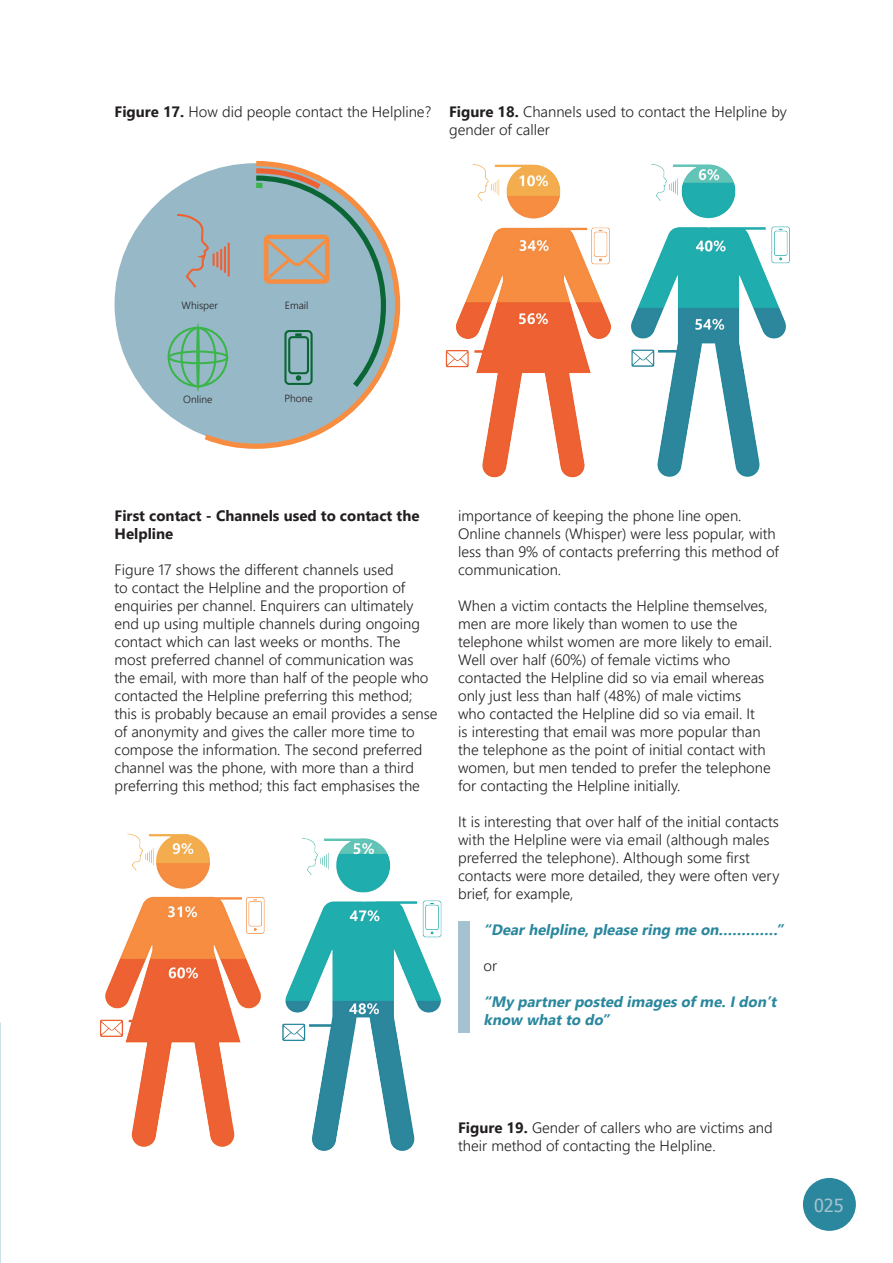
<style>
.page{position:relative;width:893px;height:1263px;background:#fff}
.page>*{position:absolute;margin:0;border:0;box-sizing:border-box;transform-origin:0 0}
.t1{font:18px "Tahoma";color:#a6c1d0}
.t2{font:300 15px/18px "Nirmala UI";color:#231f20}
.t3{font:italic 700 15px/18px "Nirmala UI";color:#2a879d}
.t4{font:700 15px/18px "Nirmala UI";color:#231f20}
.t5{font:300 10.35px "Nirmala UI";color:#231f20}
.s1{font-weight:700}
</style>
<div class="page">
<div style="left:803px;top:1178px;width:53px;height:53px;background:#2a879d;border-radius:50%"></div>
<div style="left:115px;top:163px;width:281px;height:282px;background:#97b8c7;border-radius:50%"></div>
<svg style="left:199px;top:161px;width:202px;height:288px"></svg>
<hr style="left:220px;top:249px;width:2px;height:21px;background:#ee6132">
<hr style="left:228px;top:243px;width:2px;height:33px;background:#ee6132">
<hr style="left:224px;top:246px;width:2px;height:27px;background:#ee6132">
<svg style="left:177px;top:213px;width:41px;height:77px"></svg>
<div style="left:168px;top:327px;width:60px;height:60px;border:2px solid #3ab54a;border-radius:50%"></div>
<div style="left:181px;top:327px;width:35px;height:61px;border:2px solid #3ab54a;border-radius:50%"></div>
<div style="left:196px;top:327px;width:4px;height:61px;border:2px solid #3ab54a;border-radius:50%"></div>
<div style="left:168px;top:350px;width:60px;height:14px;border:2px solid #3ab54a;border-radius:50%"></div>
<svg style="left:251px;top:166px;width:138px;height:227px"></svg>
<img style="left:445px;top:164px;width:345px;height:314px">
<img style="left:100px;top:833px;width:359px;height:318px">
<div style="left:458px;top:921px;width:11px;height:111px;background:#a6c1d0"></div>
<p class="t2" style="left:115px;top:102px;width:318px"><span class="s1">Figure 17.</span> How did people contact the Helpline?</p>
<p class="t2" style="left:449px;top:102px;width:339px"><span class="s1">Figure 18.</span> Channels used to contact the Helpline by</p>
<p class="t2" style="left:449px;top:120px;width:102px">gender of caller</p>
<p class="t5" style="left:182px;top:297px;width:38px">Whisper</p>
<p class="t5" style="left:285px;top:297px;width:25px">Email</p>
<p class="t5" style="left:183px;top:391px;width:31px">Online</p>
<p class="t5" style="left:284px;top:390px;width:30px">Phone</p>
<p class="t4" style="left:115px;top:505px;width:306px">First contact - Channels used to contact the<br>Helpline</p>
<p class="t2" style="left:115px;top:559px;width:324px">Figure 17 shows the different channels used<br>to contact the Helpline and the proportion of enquiries per channel. Enquirers can ultimately end up using multiple channels during ongoing contact which can last weeks or months. The<br>most preferred channel of communication was the email, with more than half of the people who contacted the Helpline preferring this method; this is probably because an email provides a sense of anonymity and gives the caller more time to compose the information. The second preferred channel was the phone, with more than a third preferring this method; this fact emphasises the</p>
<p class="t2" style="left:458px;top:505px;width:322px">importance of keeping the phone line open.<br>Online channels (Whisper) were less popular, with less than 9% of contacts preferring this method of communication.</p>
<p class="t2" style="left:458px;top:595px;width:316px">When a victim contacts the Helpline themselves, men are more likely than women to use the telephone whilst women are more likely to email.<br>Well over half (60%) of female victims who contacted the Helpline did so via email whereas only just less than half (48%) of male victims<br>who contacted the Helpline did so via email. It<br>is interesting that email was more popular than the telephone as the point of initial contact with women, but men tended to prefer the telephone for contacting the Helpline initially.</p>
<p class="t2" style="left:458px;top:811px;width:323px">It is interesting that over half of the initial contacts with the Helpline were via email (although males preferred the telephone). Although some first contacts were more detailed, they were often very brief, for example,</p>
<p class="t3" style="left:484px;top:919px;width:305px">“Dearhelpline,please ring me on………….”</p>
<p class="t2" style="left:484px;top:955px;width:15px">or</p>
<p class="t3" style="left:484px;top:991px;width:298px">“My partnerposted imagesofme.Idon’t know whatto do”</p>
<p class="t2" style="left:458px;top:1117px;width:316px"><span class="s1">Figure 19.</span> Gender of callers who are victims and their method of contacting the Helpline.</p>
<p class="t1" style="left:814px;top:1193px;width:31px">025</p>
</div>
